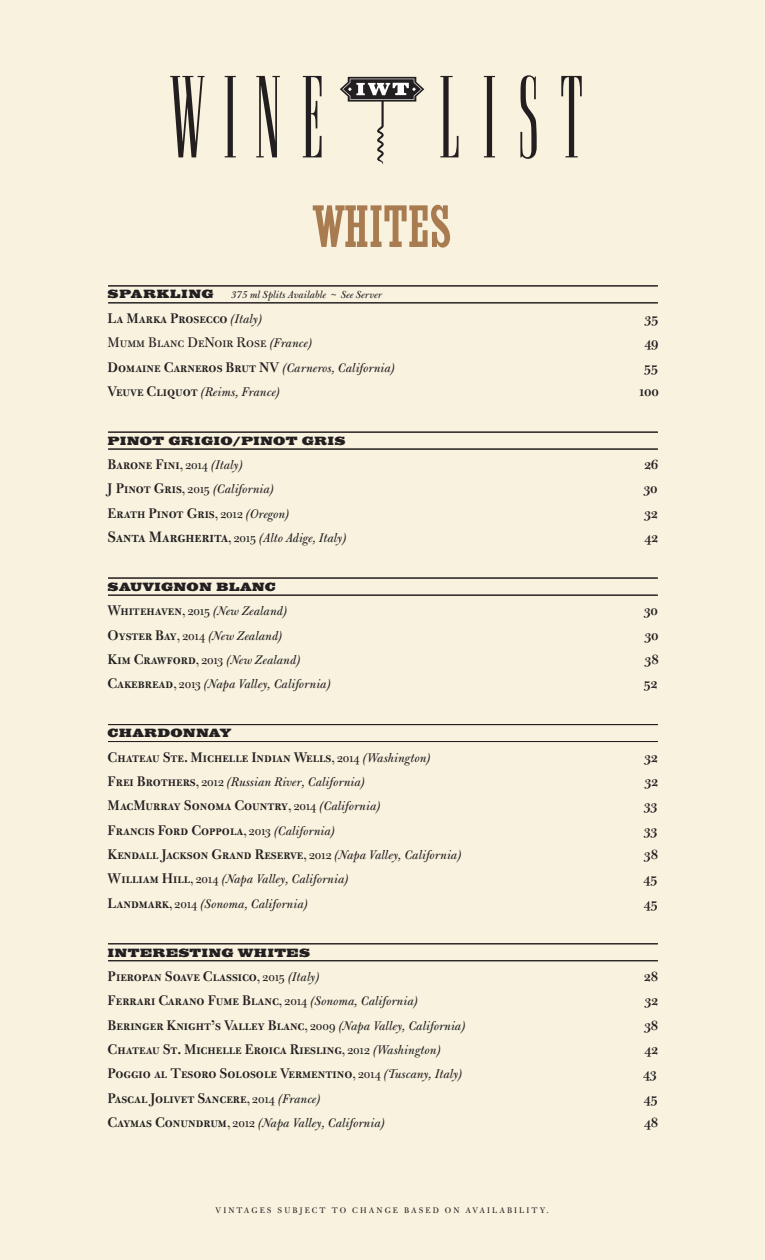
<style>
.page{position:relative;width:765px;height:1260px;background:#f8f2df}
.page>*{position:absolute;margin:0;border:0;box-sizing:border-box;transform-origin:0 0}
.t1{font:122.25px "Goldwater";letter-spacing:.165em;color:#231f20}
.t2{font:500 condensed 62.38px "Egyptienne D";color:#a97b50}
.t3{font:600 15px "Bulmer SCOSFMT";color:#231f20}
.t4{font:15px "Bulmer SCOSFMT";color:#231f20}
.t5{font:italic 13.5px "Bulmer";color:#231f20}
.t6{font:12.5px "Egyptienne D Bold Exte";letter-spacing:.02em;color:#231f20}
.t7{font:12.5px "Egyptienne D Bold Exte";letter-spacing:.04em;color:#231f20}
.t8{font:italic 11px "Bulmer";color:#231f20}
.t9{font:8.75px "Bulmer SCOSFMT";letter-spacing:.24em;color:#231f20}
.s1{font-family:"Bulmer";font-weight:400;font-style:italic;font-size:13.5px}
.s2{font-family:"Bulmer";font-style:italic;font-size:13.5px}
.s3{font-family:"Bulmer SCOSFMT";font-weight:600;font-style:normal;font-size:15px}
.s4{font-weight:400;font-size:13.5px}
.s5{font-family:"Bulmer SCOSFMT";font-style:normal}
.s6{font-family:"Bulmer SCOSFMT";font-weight:600;font-style:normal;font-size:16.25px}
</style>
<div class="page">
<svg style="left:340px;top:77px;width:84px;height:87px"></svg>
<hr style="left:108px;top:285px;width:550px;height:1px;background:#231f20">
<hr style="left:108px;top:302px;width:550px;height:1px;background:#231f20">
<hr style="left:108px;top:432px;width:550px;height:1px;background:#231f20">
<hr style="left:108px;top:449px;width:550px;height:1px;background:#231f20">
<hr style="left:108px;top:578px;width:550px;height:1px;background:#231f20">
<hr style="left:108px;top:724px;width:550px;height:1px;background:#231f20">
<hr style="left:108px;top:741px;width:550px;height:1px;background:#231f20">
<hr style="left:108px;top:943px;width:550px;height:1px;background:#231f20">
<hr style="left:108px;top:960px;width:550px;height:1px;background:#231f20">
<hr style="left:108px;top:595px;width:550px;height:1px;background:#231f20">
<h1 class="t1" style="left:169px;top:76px;width:416px">WINE LIST</h1>
<h2 class="t2" style="left:314px;top:189px;width:139px">WHITES</h2>
<p class="t7" style="left:108px;top:287px;width:108px">SPARKLING</p>
<p class="t8" style="left:231px;top:290px;width:152px">375 ml Splits Available ~ See Server</p>
<p class="t3" style="left:108px;top:313px;width:156px">La Marka Prosecco <span class="s1">(Italy)</span></p>
<p class="t3" style="left:645px;top:313px;width:15px">35</p>
<p class="t4" style="left:108px;top:337px;width:206px">Mumm Blanc DeNoir Rose <span class="s2">(France)</span></p>
<p class="t3" style="left:644px;top:337px;width:16px">49</p>
<p class="t3" style="left:108px;top:362px;width:289px">Domaine Carneros Brut NV <span class="s1">(Carneros, California)</span></p>
<p class="t3" style="left:644px;top:362px;width:15px">55</p>
<p class="t5" style="left:108px;top:387px;width:174px"><span class="s3">Veuve Cliquot</span> (Reims, France)</p>
<p class="t3" style="left:639px;top:386px;width:21px">100</p>
<p class="t6" style="left:108px;top:433px;width:239px">PINOT GRIGIO/PINOT GRIS</p>
<p class="t3" style="left:108px;top:459px;width:137px">Barone Fini<span class="s4">, 2014</span> <span class="s1">(Italy)</span></p>
<p class="t3" style="left:644px;top:459px;width:16px">26</p>
<p class="t5" style="left:108px;top:484px;width:168px"><span class="s3">J Pinot Gris</span><span class="s5">, 2015</span> (California)</p>
<p class="t3" style="left:644px;top:483px;width:15px">30</p>
<p class="t3" style="left:108px;top:508px;width:183px">Erath Pinot Gris<span class="s4">, 2012</span> <span class="s1">(Oregon)</span></p>
<p class="t3" style="left:645px;top:508px;width:15px">32</p>
<p class="t5" style="left:108px;top:533px;width:240px"><span class="s6">Santa Margherita</span><span class="s5">, 2015</span> (Alto Adige, Italy)</p>
<p class="t3" style="left:644px;top:532px;width:15px">42</p>
<p class="t6" style="left:108px;top:579px;width:170px">SAUVIGNON BLANC</p>
<p class="t5" style="left:108px;top:606px;width:181px"><span class="s3">Whitehaven</span><span class="s5">, 2015</span> (New Zealand)</p>
<p class="t3" style="left:644px;top:605px;width:15px">30</p>
<p class="t5" style="left:108px;top:631px;width:176px"><span class="s3">Oyster Bay</span><span class="s5">, 2014</span> (New Zealand)</p>
<p class="t3" style="left:645px;top:630px;width:15px">30</p>
<p class="t5" style="left:108px;top:655px;width:194px"><span class="s3">Kim Crawford</span><span class="s5">, 2013</span> (New Zealand)</p>
<p class="t3" style="left:645px;top:654px;width:15px">38</p>
<p class="t5" style="left:108px;top:679px;width:225px"><span class="s3">Cakebread</span><span class="s5">, 2013</span> (Napa Valley, California)</p>
<p class="t3" style="left:644px;top:678px;width:15px">52</p>
<p class="t6" style="left:108px;top:726px;width:125px">CHARDONNAY</p>
<p class="t3" style="left:108px;top:752px;width:325px">Chateau Ste. Michelle Indian Wells<span class="s4">, 2014</span> <span class="s1">(Washington)</span></p>
<p class="t3" style="left:644px;top:752px;width:15px">32</p>
<p class="t5" style="left:108px;top:777px;width:259px"><span class="s3">Frei Brothers</span><span class="s5">, 2012</span> (Russian River, California)</p>
<p class="t3" style="left:645px;top:776px;width:15px">32</p>
<p class="t3" style="left:108px;top:800px;width:275px">MacMurray Sonoma Country<span class="s4">, 2014</span> <span class="s1">(California)</span></p>
<p class="t3" style="left:644px;top:800px;width:15px">33</p>
<p class="t3" style="left:108px;top:825px;width:229px">Francis Ford Coppola<span class="s4">, 2013</span> <span class="s1">(California)</span></p>
<p class="t3" style="left:644px;top:825px;width:15px">33</p>
<p class="t3" style="left:108px;top:849px;width:355px">Kendall Jackson Grand Reserve<span class="s4">, 2012</span> <span class="s1">(Napa Valley, California)</span></p>
<p class="t3" style="left:644px;top:849px;width:15px">38</p>
<p class="t5" style="left:108px;top:874px;width:243px"><span class="s3">William Hill</span><span class="s5">, 2014</span> (Napa Valley, California)</p>
<p class="t3" style="left:643px;top:873px;width:15px">45</p>
<p class="t5" style="left:108px;top:899px;width:202px"><span class="s3">Landmark</span><span class="s5">, 2014</span> (Sonoma, California)</p>
<p class="t3" style="left:644px;top:898px;width:15px">45</p>
<p class="t6" style="left:108px;top:945px;width:204px">INTERESTING WHITES</p>
<p class="t3" style="left:108px;top:971px;width:213px">Pieropan Soave Classico<span class="s4">, 2015</span> <span class="s1">(Italy)</span></p>
<p class="t3" style="left:644px;top:971px;width:16px">28</p>
<p class="t3" style="left:108px;top:995px;width:312px">Ferrari Carano Fume Blanc<span class="s4">, 2014</span> <span class="s1">(Sonoma, California)</span></p>
<p class="t3" style="left:645px;top:995px;width:15px">32</p>
<p class="t3" style="left:108px;top:1020px;width:360px">Beringer Knight’s Valley Blanc<span class="s4">, 2009</span> <span class="s1">(Napa Valley, California)</span></p>
<p class="t3" style="left:644px;top:1020px;width:15px">38</p>
<p class="t3" style="left:108px;top:1044px;width:335px">Chateau St. Michelle Eroica Riesling<span class="s4">, 2012</span> <span class="s1">(Washington)</span></p>
<p class="t3" style="left:644px;top:1044px;width:15px">42</p>
<p class="t3" style="left:108px;top:1068px;width:356px">Poggio al Tesoro Solosole Vermentino<span class="s4">, 2014</span> <span class="s1">(Tuscany, Italy)</span></p>
<p class="t3" style="left:643px;top:1068px;width:15px">43</p>
<p class="t3" style="left:108px;top:1093px;width:215px">Pascal Jolivet Sancere<span class="s4">, 2014</span> <span class="s1">(France)</span></p>
<p class="t3" style="left:644px;top:1093px;width:15px">45</p>
<p class="t5" style="left:108px;top:1118px;width:279px"><span class="s3">Caymas Conundrum</span><span class="s5">, 2012</span> (Napa Valley, California)</p>
<p class="t3" style="left:644px;top:1117px;width:16px">48</p>
<p class="t9" style="left:216px;top:1208px;width:335px">VINTAGES SUBJECT TO CHANGE BASED ON AVAILABILITY.</p>
</div>
